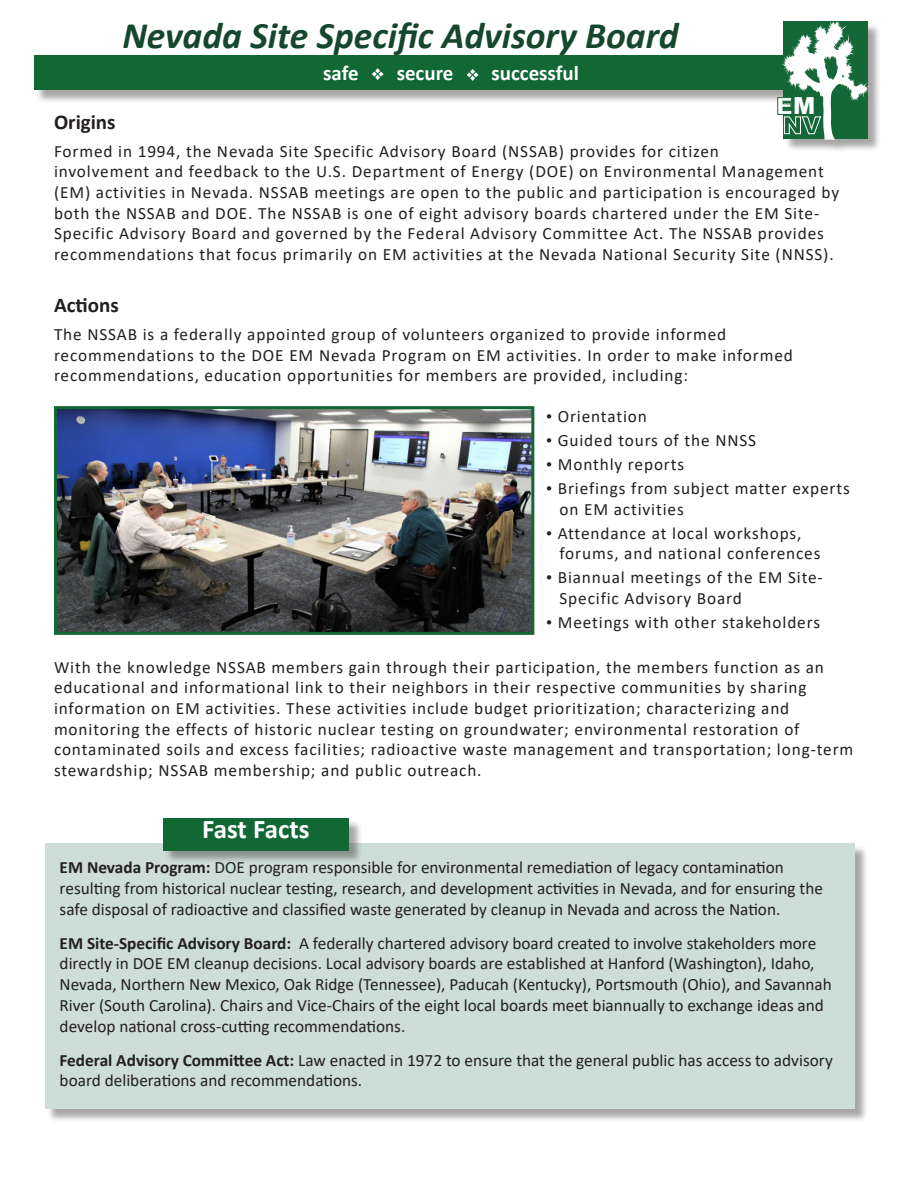
<style>
.page{position:relative;width:918px;height:1188px;background:#fff}
.page>*{position:absolute;margin:0;border:0;box-sizing:border-box;transform-origin:0 0}
.t1{font:italic 700 37.5px "Calibri";color:#15472d}
.t2{font:700 27px "Calibri";color:#fff}
.t3{font:900 23.55px "Arial";color:#fff}
.t4{font:700 21px "Calibri";color:#fff}
.t5{font:700 21px "Calibri";color:#231f20}
.t6{font:17.25px/20.7px "Calibri";letter-spacing:.05em;color:#231f20}
.t7{font:17.25px/20.7px "Calibri";color:#231f20}
.s1{font-family:"Garamond"}
.s2{font-weight:700}
</style>
<div class="page">
<div style="left:35px;top:57px;width:812px;height:47px;background:#231f20;opacity:.4"></div>
<div style="left:34px;top:55px;width:800px;height:35px;background:#126834"></div>
<div style="left:779px;top:22px;width:103px;height:131px;background:#231f20;opacity:.4"></div>
<svg style="left:777px;top:21px;width:92px;height:119px"></svg>
<svg style="left:467px;top:69px;width:12px;height:12px"></svg>
<svg style="left:372px;top:68px;width:12px;height:12px"></svg>
<img style="left:58px;top:410px;width:472px;height:221px">
<div style="left:54px;top:406px;width:480px;height:229px;border:3px solid #126834"></div>
<div style="left:46px;top:845px;width:823px;height:278px;background:#231f20;opacity:.4"></div>
<div style="left:45px;top:843px;width:810px;height:266px;background:#cdddd7"></div>
<div style="left:164px;top:820px;width:199px;height:44px;background:#231f20;opacity:.4"></div>
<div style="left:163px;top:818px;width:186px;height:32px;background:#126834"></div>
<p class="t1" style="left:122px;top:9px;width:558px">Nevada Site Specific Advisory Board</p>
<p class="t4" style="left:323px;top:58px;width:37px">safe</p>
<p class="t4" style="left:397px;top:58px;width:58px">secure</p>
<p class="t4" style="left:491px;top:58px;width:89px">successful</p>
<p class="t3" style="left:776px;top:89px;width:41px">EM</p>
<p class="t5" style="left:54px;top:107px;width:63px">Origins</p>
<p class="t6" style="left:54px;top:140px;width:787px">Formed in 1994, the Nevada Site Specific Advisory Board (NSSAB) provides for citizen<br>involvement and feedback to the U.S. Department of Energy (DOE) on Environmental Management (EM) activities in Nevada. NSSAB meetings are open to the public and participation is encouraged by both the NSSAB and DOE. The NSSAB is one of eight advisory boards chartered under the EM Site-Specific Advisory Board and governed by the Federal Advisory Committee Act. The NSSAB provides recommendations that focus primarily on EM activities at the Nevada National Security Site (NNSS).</p>
<p class="t5" style="left:54px;top:291px;width:66px">Actions</p>
<p class="t6" style="left:54px;top:323px;width:740px">The NSSAB is a federally appointed group of volunteers organized to provide informed recommendations to the DOE EM Nevada Program on EM activities. In order to make informed recommendations, education opportunities for members are provided, including:</p>
<p class="t6" style="left:546px;top:406px;width:102px"><span class="s1">•</span> Orientation</p>
<p class="t6" style="left:546px;top:430px;width:212px"><span class="s1">•</span> Guided tours of the NNSS</p>
<p class="t6" style="left:546px;top:454px;width:140px"><span class="s1">•</span> Monthly reports</p>
<p class="t6" style="left:560px;top:477px;width:292px;text-indent:-14px"><span class="s1">•</span> Briefings from subject matter experts on EM activities</p>
<p class="t6" style="left:560px;top:522px;width:262px;text-indent:-14px"><span class="s1">•</span> Attendance at local workshops, forums, and national conferences</p>
<p class="t6" style="left:560px;top:567px;width:265px;text-indent:-14px"><span class="s1">•</span> Biannual meetings of the EM Site-<br>Specific Advisory Board</p>
<p class="t6" style="left:546px;top:611px;width:276px"><span class="s1">•</span> Meetings with other stakeholders</p>
<p class="t6" style="left:54px;top:656px;width:801px">With the knowledge NSSAB members gain through their participation, the members function as an educational and informational link to their neighbors in their respective communities by sharing information on EM activities. These activities include budget prioritization; characterizing and monitoring the effects of historic nuclear testing on groundwater; environmental restoration of contaminated soils and excess facilities; radioactive waste management and transportation; long-term stewardship; NSSAB membership; and public outreach.</p>
<p class="t2" style="left:202px;top:810px;width:109px">Fast Facts</p>
<p class="t7" style="left:60px;top:857px;width:765px"><span class="s2">EM Nevada Program:</span> DOE program responsible for environmental remediation of legacy contamination resulting from historical nuclear testing, research, and development activities in Nevada, and for ensuring the safe disposal of radioactive and classified waste generated by cleanup in Nevada and across the Nation.</p>
<p class="t7" style="left:60px;top:932px;width:774px"><span class="s2">EM Site-Specific Advisory Board:</span> A federally chartered advisory board created to involve stakeholders more directly in DOE EM cleanup decisions. Local advisory boards are established at Hanford (Washington), Idaho, Nevada, Northern New Mexico, Oak Ridge (Tennessee), Paducah (Kentucky), Portsmouth (Ohio), and Savannah River (South Carolina). Chairs and Vice-Chairs of the eight local boards meet biannually to exchange ideas and develop national cross-cutting recommendations.</p>
<p class="t7" style="left:60px;top:1049px;width:775px"><span class="s2">Federal Advisory Committee Act:</span> Law enacted in 1972 to ensure that the general public has access to advisory board deliberations and recommendations.</p>
</div>
